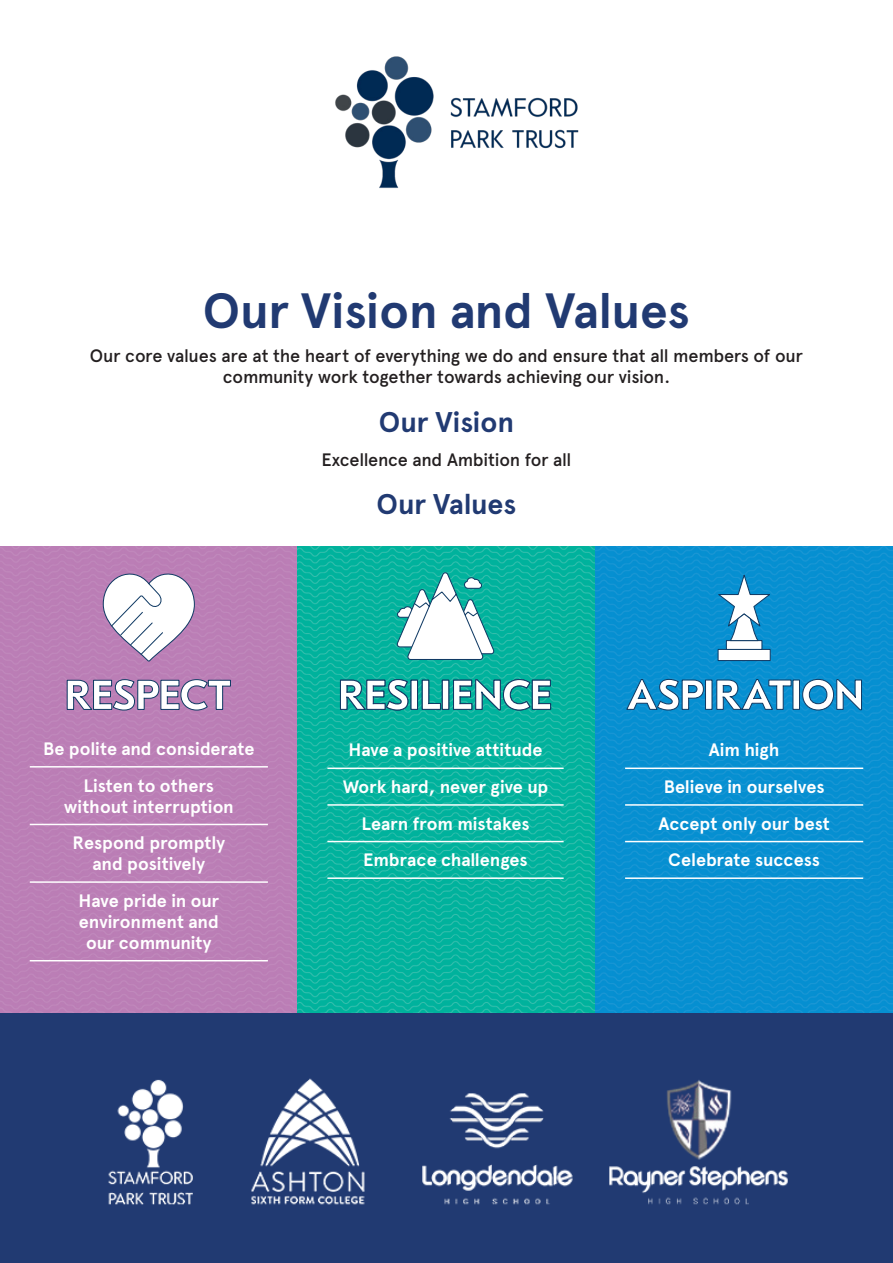
<style>
.page{position:relative;width:893px;height:1263px;background:#fff}
.page>*{position:absolute;margin:0;border:0;box-sizing:border-box;transform-origin:0 0}
.Heading{font:700 49.5px "Apercu";letter-spacing:-.01em;color:#213a72}
.Heading-2{font:700 28.5px "Apercu";letter-spacing:-.01em;color:#213a72}
.Values{font:700 18px/21px "Apercu";letter-spacing:-.005em;color:#fff;text-align:center}
.Bodycopy{font:500 18px/21px "Apercu";letter-spacing:-.02em;color:#231f20;text-align:center}
</style>
<div class="page">
<div style="left:1px;top:1012px;width:892px;height:251px;background:#213a72"></div>
<img style="left:335px;top:56px;width:244px;height:132px">
<img style="left:0;top:546px;width:893px;height:466px">
<svg style="left:66px;top:679px;width:165px;height:32px"></svg>
<svg style="left:102px;top:568px;width:93px;height:95px"></svg>
<hr style="left:30px;top:766px;width:238px;height:1px;background:#fff">
<hr style="left:30px;top:824px;width:238px;height:1px;background:#fff">
<hr style="left:30px;top:881px;width:238px;height:2px;background:#fff">
<hr style="left:30px;top:960px;width:238px;height:1px;background:#fff">
<svg style="left:339px;top:678px;width:70px;height:33px"></svg>
<div style="left:411px;top:680px;width:7px;height:30px;background:#fff;border:1px solid #103a64"></div>
<svg style="left:421px;top:679px;width:20px;height:31px"></svg>
<div style="left:442px;top:680px;width:7px;height:30px;background:#fff;border:1px solid #103a64"></div>
<svg style="left:452px;top:678px;width:100px;height:33px"></svg>
<svg style="left:395px;top:571px;width:99px;height:89px"></svg>
<hr style="left:327px;top:767px;width:237px;height:2px;background:#fff">
<hr style="left:327px;top:804px;width:237px;height:2px;background:#fff">
<hr style="left:327px;top:841px;width:237px;height:1px;background:#fff">
<hr style="left:327px;top:877px;width:237px;height:2px;background:#fff">
<svg style="left:625px;top:678px;width:79px;height:33px"></svg>
<div style="left:705px;top:679px;width:7px;height:31px;background:#fff;border:1px solid #103a64"></div>
<svg style="left:716px;top:678px;width:76px;height:33px"></svg>
<div style="left:792px;top:679px;width:8px;height:31px;background:#fff;border:1px solid #103a64"></div>
<svg style="left:802px;top:678px;width:60px;height:33px"></svg>
<div style="left:718px;top:649px;width:53px;height:12px;background:#fff;border:1px solid #103a64"></div>
<div style="left:726px;top:640px;width:36px;height:10px;background:#fff;border:1px solid #103a64"></div>
<svg style="left:716px;top:572px;width:57px;height:70px"></svg>
<hr style="left:625px;top:767px;width:238px;height:2px;background:#fff">
<hr style="left:625px;top:804px;width:238px;height:2px;background:#fff">
<hr style="left:625px;top:841px;width:238px;height:1px;background:#fff">
<hr style="left:625px;top:877px;width:238px;height:2px;background:#fff">
<img style="left:108px;top:1078px;width:680px;height:127px">
<p class="Heading" style="left:203px;top:281px;width:489px">Our Vision and Values</p>
<p class="Bodycopy" style="left:90px;top:345px;width:715px">Our core values are at the heart of everything we do and ensure that all members of our community work together towards achieving our vision.</p>
<p class="Heading-2" style="left:379px;top:405px;width:137px">Our Vision</p>
<p class="Bodycopy" style="left:322px;top:449px;width:251px">Excellence and Ambition for all</p>
<p class="Heading-2" style="left:377px;top:487px;width:141px">Our Values</p>
<p class="Values" style="left:43px;top:738px;width:213px">Be polite and considerate</p>
<p class="Values" style="left:64px;top:775px;width:172px">Listen to others without interruption</p>
<p class="Values" style="left:73px;top:832px;width:154px">Respond promptly and positively</p>
<p class="Values" style="left:78px;top:890px;width:142px">Have pride in our environment and our community</p>
<p class="Values" style="left:349px;top:740px;width:195px">Have a positive attitude</p>
<p class="Values" style="left:343px;top:776px;width:207px">Work hard, never give up</p>
<p class="Values" style="left:361px;top:813px;width:170px">Learn from mistakes</p>
<p class="Values" style="left:363px;top:850px;width:166px">Embrace challenges</p>
<p class="Values" style="left:709px;top:740px;width:72px">Aim high</p>
<p class="Values" style="left:664px;top:776px;width:162px">Believe in ourselves</p>
<p class="Values" style="left:658px;top:813px;width:173px">Accept only our best</p>
<p class="Values" style="left:668px;top:850px;width:153px">Celebrate success</p>
</div>
